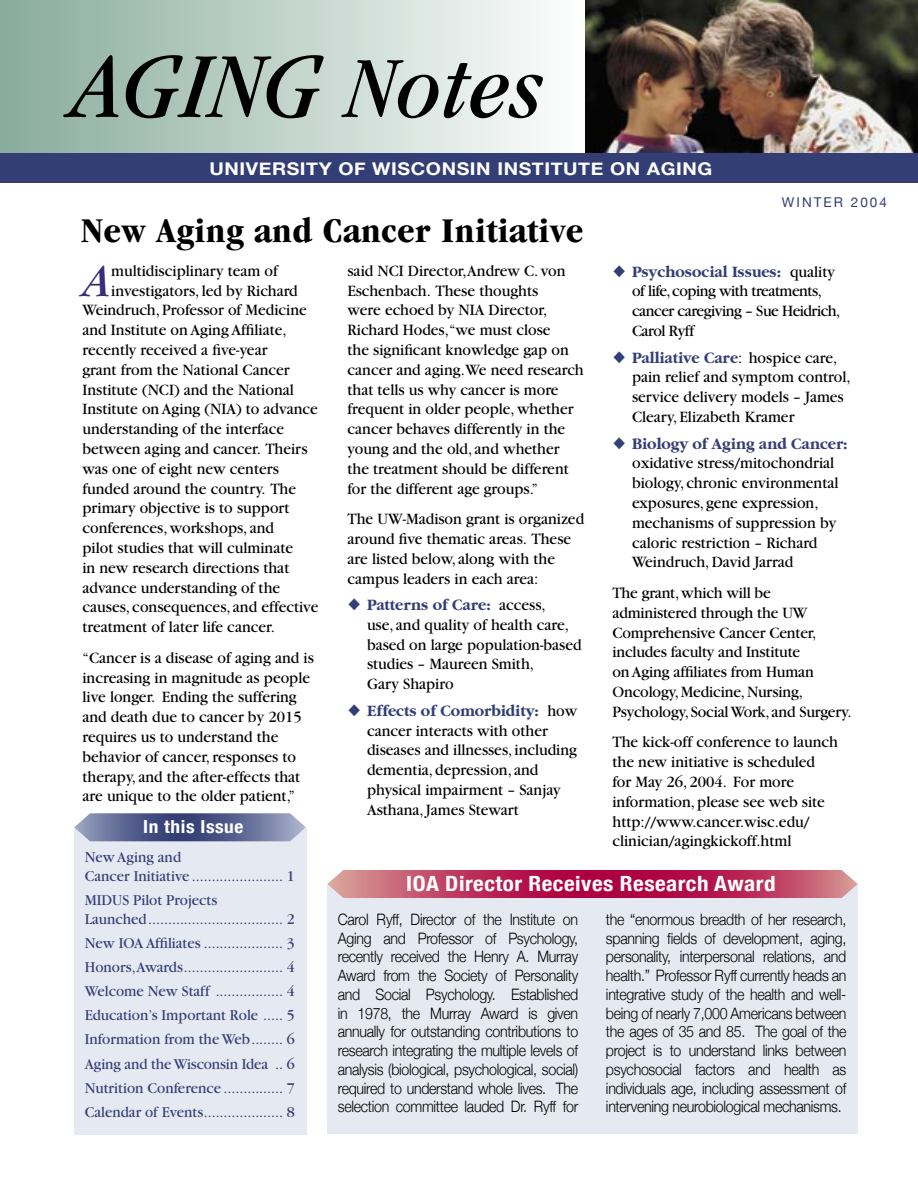
<style>
.page{position:relative;width:918px;height:1188px;background:#fff}
.page>*{position:absolute;margin:0;border:0;box-sizing:border-box;transform-origin:0 0}
.t1{font:italic condensed 96px "Garamond";color:#000;scale:1.1 1}
.t2{font:italic 48.15px "Garamond";color:#392e7a;scale:.95 1}
.Head_Gar_Ultr_It_Bl{font:700 condensed 36px "Garamond";letter-spacing:.01em;color:#000;scale:1.1 1}
.Highlight_Title{font:700 condensed 21px "Helvetica Neue";letter-spacing:.02em;color:#fff;scale:1.1 1}
.t3{font:700 condensed 18px "Helvetica Neue";letter-spacing:.03em;color:#fff;scale:1.07 1}
.t4{font:700 17.55px "Helvetica Neue";letter-spacing:.03em;color:#fff;scale:1.11 1}
.t5{font:16.5px/19.8px "Garamond";color:#000;scale:.95 1}
.t6{font:16.5px/19.8px "Garamond";letter-spacing:-.03em;color:#000;scale:.95 1}
.Highlight{font:300 15.75px/18.8px "Helvetica Neue";letter-spacing:-.02em;color:#000;text-align:justify;scale:.9 1}
.t7{font:15.75px/18.8px "Garamond";color:#333e75;scale:.95 1}
.t8{font:13.5px "Helvetica Neue";letter-spacing:.15em;color:#333e75}
.s1{font-size:90px}
.s2{font-weight:700;color:#333e75}
</style>
<div class="page">
<img style="left:586px;top:0;width:332px;height:153px">
<div style="left:0;top:0;width:583px;height:162px;background:linear-gradient(to right,#88ab9d,#fefefe)"></div>
<div style="left:74px;top:828px;width:232px;height:307px;background:#e5e9f2"></div>
<svg style="left:74px;top:813px;width:232px;height:28px;background:#69729b"></svg>
<div style="left:0;top:153px;width:918px;height:30px;background:#333e75"></div>
<div style="left:327px;top:884px;width:531px;height:250px;background:#e5e9f2"></div>
<svg style="left:327px;top:870px;width:531px;height:28px;background:#bd3961"></svg>
<p class="t1" style="left:75px;top:33px;width:426px">AGING <span class="s1">Notes</span></p>
<p class="t4" style="left:210px;top:157px;width:454px">UNIVERSITY OF WISCONSIN INSTITUTE ON AGING</p>
<p class="Head_Gar_Ultr_It_Bl" style="left:81px;top:210px;width:458px">New Aging and Cancer Initiative</p>
<p class="t8" style="left:782px;top:194px;width:107px">WINTER 2004</p>
<p class="t2" style="left:82px;top:256px;width:32px">A</p>
<p class="t5" style="left:111px;top:261px;width:177px">multidisciplinary team of</p>
<p class="t5" style="left:111px;top:281px;width:198px">investigators, led by Richard</p>
<p class="t5" style="left:82px;top:300px;width:238px">Weindruch, Professor of Medicine</p>
<p class="t5" style="left:82px;top:320px;width:216px">and Institute on Aging Affiliate,</p>
<p class="t5" style="left:82px;top:340px;width:196px">recently received a five-year</p>
<p class="t5" style="left:82px;top:360px;width:220px">grant from the National Cancer</p>
<p class="t5" style="left:82px;top:380px;width:224px">Institute (NCI) and the National</p>
<p class="t5" style="left:82px;top:399px;width:249px">Institute on Aging (NIA) to advance</p>
<p class="t5" style="left:82px;top:419px;width:214px">understanding of the interface</p>
<p class="t5" style="left:82px;top:439px;width:238px">between aging and cancer. Theirs</p>
<p class="t5" style="left:82px;top:459px;width:208px">was one of eight new centers</p>
<p class="t5" style="left:82px;top:479px;width:226px">funded around the country. The</p>
<p class="t5" style="left:82px;top:498px;width:219px">primary objective is to support</p>
<p class="t5" style="left:82px;top:518px;width:203px">conferences, workshops, and</p>
<p class="t5" style="left:82px;top:538px;width:223px">pilot studies that will culminate</p>
<p class="t5" style="left:82px;top:558px;width:219px">in new research directions that</p>
<p class="t5" style="left:82px;top:578px;width:210px">advance understanding of the</p>
<p class="t5" style="left:82px;top:597px;width:250px">causes, consequences, and effective</p>
<p class="t5" style="left:82px;top:617px;width:204px">treatment of later life cancer.</p>
<p class="t5" style="left:82px;top:648px;width:245px">“Cancer is a disease of aging and is increasing in magnitude as people live longer. Ending the suffering and death due to cancer by 2015 requires us to understand the behavior of cancer, responses to therapy, and the after-effects that are unique to the older patient,”</p>
<p class="t3" style="left:143px;top:816px;width:95px">In this Issue</p>
<p class="t7" style="left:85px;top:848px;width:223px">New Aging and<br>Cancer Initiative ....................... 1</p>
<p class="t7" style="left:85px;top:891px;width:223px">MIDUS Pilot Projects<br>Launched.................................. 2</p>
<p class="t7" style="left:85px;top:934px;width:223px">New IOA Affiliates .................... 3</p>
<p class="t7" style="left:85px;top:958px;width:223px">Honors,Awards......................... 4</p>
<p class="t7" style="left:85px;top:982px;width:223px">Welcome New Staff ................. 4</p>
<p class="t7" style="left:85px;top:1006px;width:223px">Education’s Important Role ..... 5</p>
<p class="t7" style="left:85px;top:1030px;width:223px">Information from the Web........ 6</p>
<p class="t7" style="left:85px;top:1055px;width:223px">Aging and the Wisconsin Idea .. 6</p>
<p class="t7" style="left:85px;top:1079px;width:223px">Nutrition Conference ............... 7</p>
<p class="t7" style="left:85px;top:1103px;width:223px">Calendar of Events.................... 8</p>
<p class="t5" style="left:348px;top:261px;width:250px">said NCI Director,Andrew C. von<br>Eschenbach. These thoughts<br>were echoed by NIA Director,<br>Richard Hodes,“we must close<br>the significant knowledge gap on cancer and aging.We need research that tells us why cancer is more frequent in older people, whether cancer behaves differently in the young and the old, and whether the treatment should be different for the different age groups.”</p>
<p class="t5" style="left:348px;top:509px;width:251px">The UW-Madison grant is organized around five thematic areas. These are listed below, along with the campus leaders in each area:</p>
<p class="t5" style="left:367px;top:595px;width:227px"><span class="s2">Patterns of Care:</span> access,<br>use, and quality of health care, based on large population-based studies – Maureen Smith,<br>Gary Shapiro</p>
<p class="t5" style="left:367px;top:701px;width:223px"><span class="s2">Effects of Comorbidity:</span> how cancer interacts with other diseases and illnesses, including dementia, depression, and physical impairment – Sanjay<br>Asthana, James Stewart</p>
<p class="t6" style="left:632px;top:262px;width:221px"><span class="s2">Psychosocial Issues:</span> quality of life, coping with treatments, cancer caregiving – Sue Heidrich,<br>Carol Ryff</p>
<p class="t5" style="left:632px;top:348px;width:232px"><span class="s2">Palliative Care</span>: hospice care, pain relief and symptom control, service delivery models – James<br>Cleary, Elizabeth Kramer</p>
<p class="t5" style="left:632px;top:434px;width:229px"><span class="s2">Biology of Aging and Cancer: </span>oxidative stress/mitochondrial biology, chronic environmental exposures, gene expression, mechanisms of suppression by caloric restriction – Richard<br>Weindruch, David Jarrad</p>
<p class="t5" style="left:613px;top:583px;width:253px">The grant, which will be administered through the UW<br>Comprehensive Cancer Center, includes faculty and Institute<br>on Aging affiliates from Human<br>Oncology, Medicine, Nursing,<br>Psychology, Social Work, and Surgery.</p>
<p class="t5" style="left:613px;top:732px;width:239px">The kick-off conference to launch the new initiative is scheduled for May 26, 2004. For more information, please see web site http://www.cancer.wisc.edu/ clinician/agingkickoff.html</p>
<p class="Highlight_Title" style="left:406px;top:871px;width:337px">IOA Director Receives Research Award</p>
<p class="Highlight" style="left:338px;top:910px;width:269px">Carol Ryff, Director of the Institute on Aging and Professor of Psychology, recently received the Henry A. Murray Award from the Society of Personality and Social Psychology. Established in 1978, the Murray Award is given annually for outstanding contributions to research integrating the multiple levels of analysis (biological, psychological, social) required to understand whole lives. The selection committee lauded Dr. Ryff for</p>
<p class="Highlight" style="left:606px;top:910px;width:269px">the “enormous breadth of her research, spanning fields of development, aging, personality, interpersonal relations, and health.” Professor Ryff currently heads an integrative study of the health and well&shy;being of nearly 7,000 Americans between the ages of 35 and 85. The goal of the project is to understand links between psychosocial factors and health as individuals age, including assessment of intervening neurobiological mechanisms.</p>
</div>
